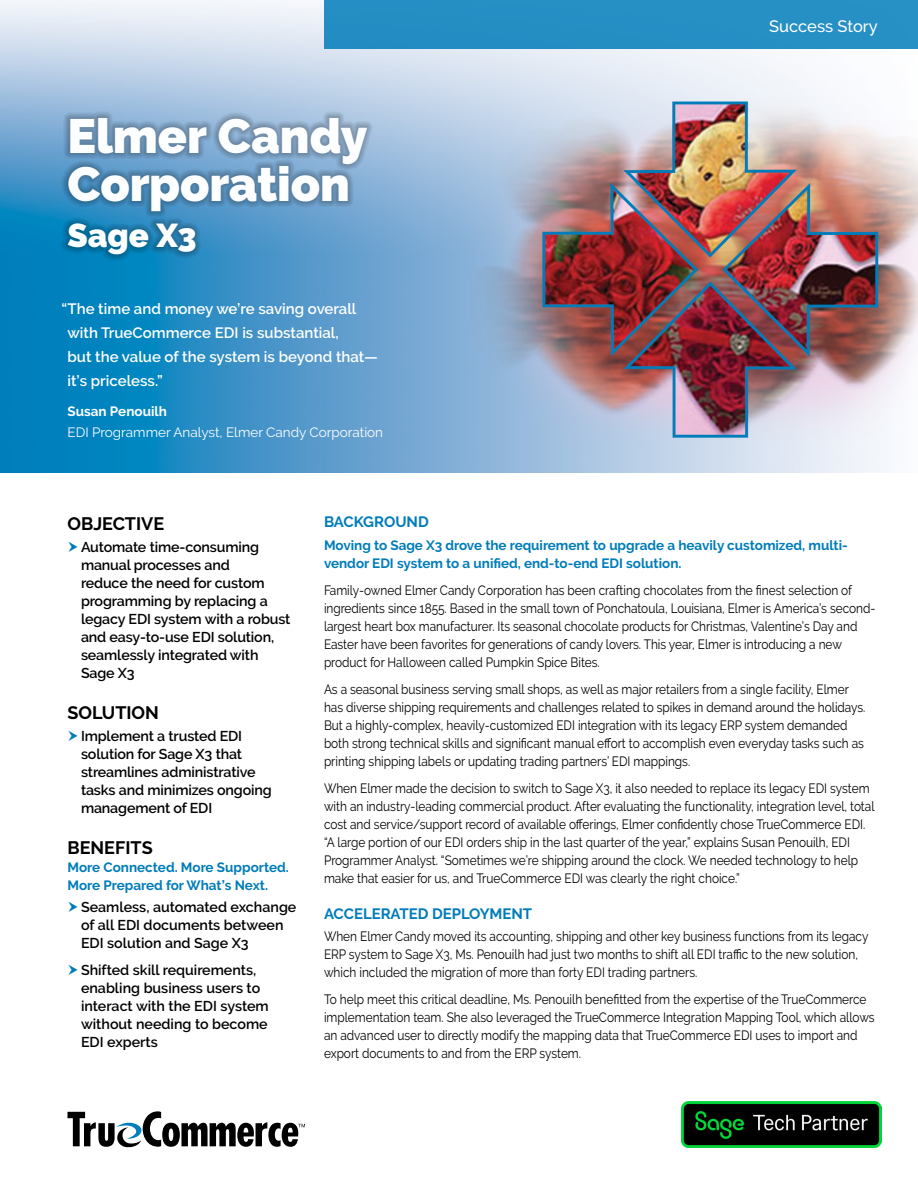
<style>
.page{position:relative;width:918px;height:1188px;background:#fff}
.page>*{position:absolute;margin:0;border:0;box-sizing:border-box;transform-origin:0 0}
.t1{font:900 48px/48px "Raleway";color:#fcfeff}
.t2{font:900 33px "Raleway";color:#fcfeff}
.t3{font:700 18px "Raleway";color:#000}
.t4{font:500 16.5px "Raleway";color:#fff}
.t5{font:600 15px/24px "Raleway";color:#fff}
.t6{font:700 15px "Raleway";color:#007cba}
.t7{font:600 14.25px/18px "Raleway";letter-spacing:-.01em;color:#000}
.t8{font:13.5px/18px "Raleway";color:#000;scale:.88 1}
.t9{font:700 13.5px/18px "Raleway";color:#007cba}
.t10{font:13.5px "Raleway";color:#fff}
.t11{font:700 13.5px "Raleway";color:#fff}
</style>
<div class="page">
<img style="left:0;top:0;width:918px;height:472px">
<div style="left:324px;top:0;width:594px;height:50px;background:#258ec4"></div>
<div style="left:61px;top:111px;width:313px;height:150px;background:#000;opacity:.5"></div>
<img style="left:681px;top:1101px;width:200px;height:46px">
<svg style="left:68px;top:1111px;width:237px;height:36px"></svg>
<h1 class="t1" style="left:68px;top:112px;width:301px">Elmer Candy<br>Corporation</h1>
<h2 class="t2" style="left:68px;top:217px;width:131px">Sage X3</h2>
<p class="t5" style="left:68px;top:297px;width:312px;text-indent:-6px">“The time and money we’re saving overall with TrueCommerce EDI is substantial,<br>but the value of the system is beyond that— it’s priceless.”</p>
<p class="t11" style="left:68px;top:404px;width:101px">Susan Penouilh</p>
<p class="t10" style="left:68px;top:425px;width:317px">EDI Programmer Analyst, Elmer Candy Corporation</p>
<p class="t4" style="left:769px;top:16px;width:110px">Success Story</p>
<h3 class="t3" style="left:68px;top:513px;width:98px">OBJECTIVE</h3>
<p class="t7" style="left:81px;top:538px;width:211px">Automate time-consuming manual processes and<br>reduce the need for custom programming by replacing a legacy EDI system with a robust and easy-to-use EDI solution, seamlessly integrated with<br>Sage X3</p>
<h3 class="t3" style="left:68px;top:702px;width:93px">SOLUTION</h3>
<p class="t7" style="left:81px;top:727px;width:192px">Implement a trusted EDI solution for Sage X3 that streamlines administrative tasks and minimizes ongoing management of EDI</p>
<h3 class="t3" style="left:68px;top:837px;width:87px">BENEFITS</h3>
<p class="t9" style="left:68px;top:858px;width:223px">More Connected. More Supported.<br>More Prepared for What’s Next.</p>
<p class="t7" style="left:81px;top:898px;width:217px">Seamless, automated exchange of all EDI documents between<br>EDI solution and Sage X3</p>
<p class="t7" style="left:81px;top:961px;width:189px">Shifted skill requirements, enabling business users to interact with the EDI system without needing to become<br>EDI experts</p>
<p class="t6" style="left:324px;top:513px;width:106px">BACKGROUND</p>
<p class="t9" style="left:324px;top:536px;width:525px">Moving to Sage X3 drove the requirement to upgrade a heavily customized, multi&shy;vendor EDI system to a unified, end-to-end EDI solution.</p>
<p class="t8" style="left:324px;top:581px;width:628px">Family-owned Elmer Candy Corporation has been crafting chocolates from the finest selection of ingredients since 1855. Based in the small town of Ponchatoula, Louisiana, Elmer is America’s second&shy;largest heart box manufacturer. Its seasonal chocolate products for Christmas, Valentine’s Day and Easter have been favorites for generations of candy lovers. This year, Elmer is introducing a new product for Halloween called Pumpkin Spice Bites.</p>
<p class="t8" style="left:324px;top:680px;width:617px">As a seasonal business serving small shops, as well as major retailers from a single facility, Elmer has diverse shipping requirements and challenges related to spikes in demand around the holidays.<br>But a highly-complex, heavily-customized EDI integration with its legacy ERP system demanded both strong technical skills and significant manual effort to accomplish even everyday tasks such as printing shipping labels or updating trading partners’ EDI mappings.</p>
<p class="t8" style="left:324px;top:779px;width:627px">When Elmer made the decision to switch to Sage X3, it also needed to replace its legacy EDI system with an industry-leading commercial product. After evaluating the functionality, integration level, total cost and service/support record of available offerings, Elmer confidently chose TrueCommerce EDI. “A large portion of our EDI orders ship in the last quarter of the year,” explains Susan Penouilh, EDI Programmer Analyst. “Sometimes we’re shipping around the clock. We needed technology to help make that easier for us, and TrueCommerce EDI was clearly the right choice.”</p>
<p class="t6" style="left:324px;top:905px;width:210px">ACCELERATED DEPLOYMENT</p>
<p class="t8" style="left:324px;top:927px;width:620px">When Elmer Candy moved its accounting, shipping and other key business functions from its legacy<br>ERP system to Sage X3, Ms. Penouilh had just two months to shift all EDI traffic to the new solution, which included the migration of more than forty EDI trading partners.</p>
<p class="t8" style="left:324px;top:990px;width:627px">To help meet this critical deadline, Ms. Penouilh benefitted from the expertise of the TrueCommerce implementation team. She also leveraged the TrueCommerce Integration Mapping Tool, which allows an advanced user to directly modify the mapping data that TrueCommerce EDI uses to import and export documents to and from the ERP system.</p>
</div>
